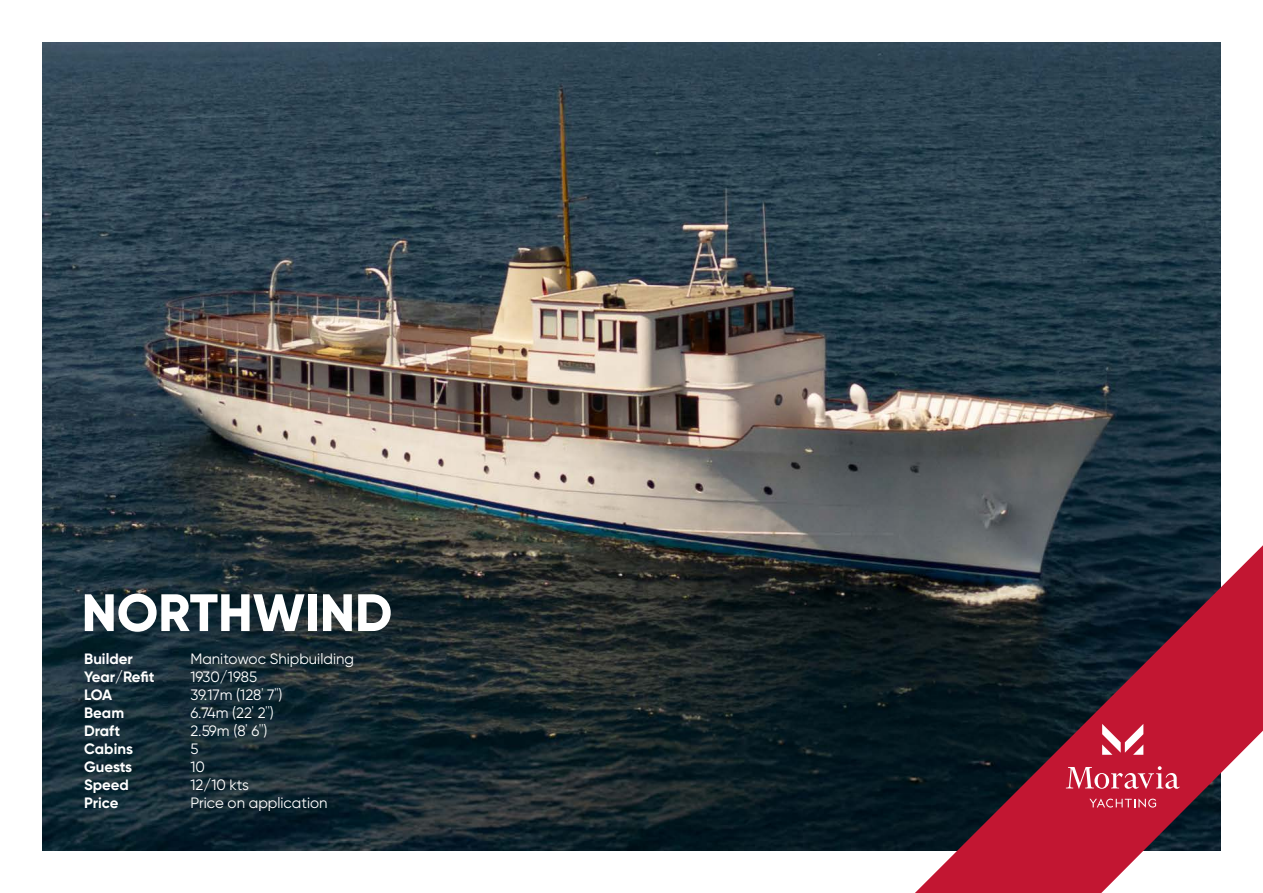
<style>
.page{position:relative;width:1263px;height:893px;background:#fff}
.page>*{position:absolute;margin:0;border:0;box-sizing:border-box;transform-origin:0 0}
.t1{font:800 52.5px "Gilroy";color:#fff}
.t2{font:15px "Gilroy";color:#fff}
.t3{font:700 15px "Gilroy";color:#fff}
.s1{font-family:"Financier Display";font-weight:300}
</style>
<div class="page">
<img style="left:43px;top:43px;width:1177px;height:807px">
<svg style="left:915px;top:545px;width:348px;height:348px;background:#663341"></svg>
<svg style="left:1102px;top:724px;width:41px;height:31px"></svg>
<svg style="left:1066px;top:766px;width:114px;height:23px;background:#d15065"></svg>
<svg style="left:1089px;top:798px;width:67px;height:10px"></svg>
<h1 class="t1" style="left:82px;top:580px;width:312px">NORTHWIND</h1>
<p class="t3" style="left:84px;top:649px;width:50px">Builder</p>
<p class="t2" style="left:190px;top:649px;width:165px">Manitowoc Shipbuilding</p>
<p class="t3" style="left:84px;top:667px;width:72px">Year/Refit</p>
<p class="t2" style="left:190px;top:667px;width:68px">1930/1985</p>
<p class="t3" style="left:84px;top:685px;width:30px">LOA</p>
<p class="t2" style="left:190px;top:685px;width:94px">39.17m (128<span class="s1">'</span> 7<span class="s1">''</span>)</p>
<p class="t3" style="left:84px;top:703px;width:42px">Beam</p>
<p class="t2" style="left:190px;top:703px;width:85px">6.74m (22<span class="s1">'</span> 2<span class="s1">''</span>)</p>
<p class="t3" style="left:84px;top:721px;width:38px">Draft</p>
<p class="t2" style="left:190px;top:721px;width:78px">2.59m (8<span class="s1">'</span> 6<span class="s1">''</span>)</p>
<p class="t3" style="left:84px;top:739px;width:50px">Cabins</p>
<p class="t2" style="left:190px;top:739px;width:10px">5</p>
<p class="t3" style="left:84px;top:757px;width:50px">Guests</p>
<p class="t2" style="left:190px;top:757px;width:16px">10</p>
<p class="t3" style="left:84px;top:775px;width:46px">Speed</p>
<p class="t2" style="left:190px;top:775px;width:60px">12/10 kts</p>
<p class="t3" style="left:84px;top:793px;width:36px">Price</p>
<p class="t2" style="left:190px;top:793px;width:139px">Price on application</p>
</div>
